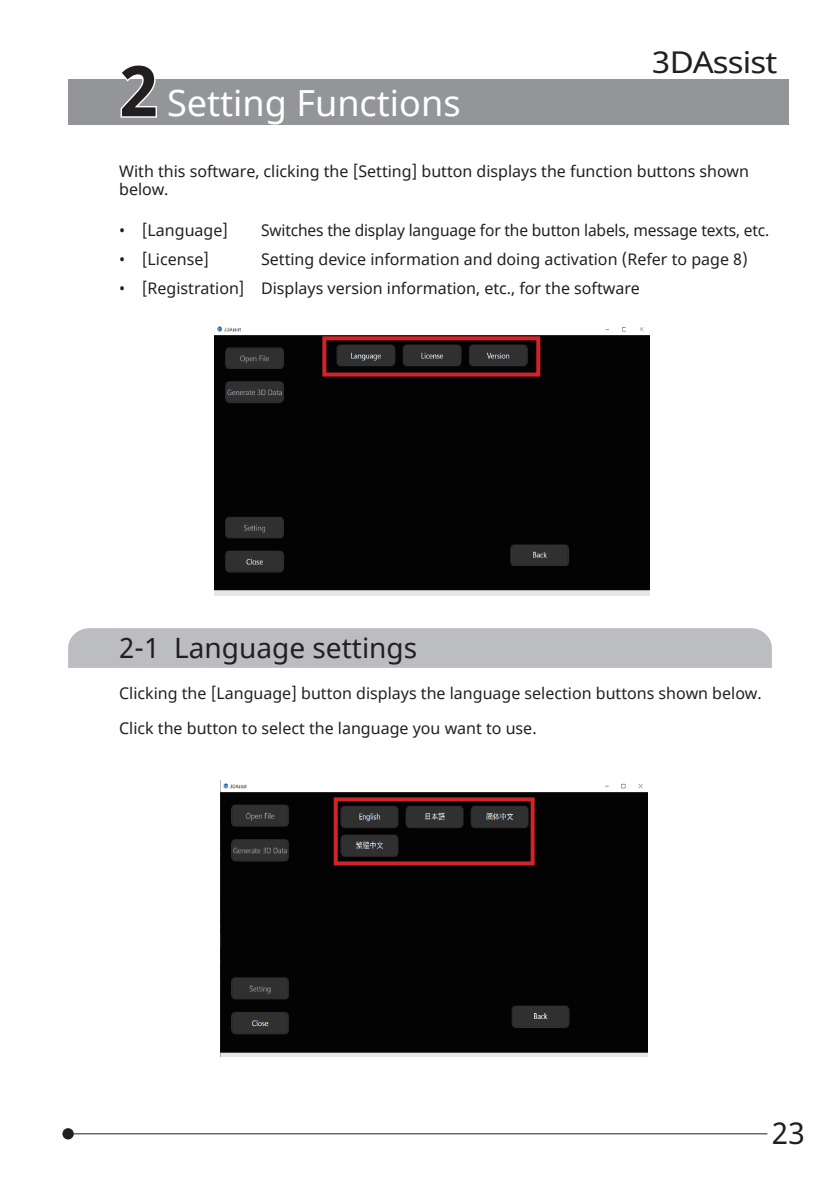
<style>
.page{position:relative;width:840px;height:1191px;background:#fff}
.page>*{position:absolute;margin:0;border:0;box-sizing:border-box;transform-origin:0 0}
.t1{font:36px "Noto Sans";color:#fff}
.t2{font:30px "Noto Sans";letter-spacing:-.025em;color:#231f20;scale:1.1 1}
.t3{font:30px "Noto Sans";letter-spacing:-.025em;color:#231f20}
.t4{font:28px "Noto Sans";color:#231f20}
.t5{font:16px/18px "Noto Sans";color:#231f20}
.s1{font-weight:700;font-size:70px}
</style>
<div class="page">
<div style="left:62px;top:1128px;width:12px;height:11px;background:#231f20;border-radius:50%"></div>
<hr style="left:68px;top:1133px;width:699px;height:1px;background:#231f20">
<div style="left:68px;top:79px;width:720px;height:46px;background:#939598"></div>
<img style="left:214px;top:326px;width:435px;height:269px">
<div style="left:322px;top:336px;width:218px;height:40px;border:4px solid #d1232a"></div>
<div style="left:68px;top:628px;width:703px;height:40px;background:#bcbdc0"></div>
<img style="left:221px;top:783px;width:425px;height:273px">
<div style="left:333px;top:797px;width:201px;height:68px;border:4px solid #d1232a"></div>
<h2 class="t2" style="left:652px;top:42px;width:115px">3DAssist</h2>
<h1 class="t1" style="left:119px;top:79px;width:343px"><span class="s1">2</span> Setting Functions</h1>
<p class="t5" style="left:119px;top:163px;width:631px">With this software, clicking the [Setting] button displays the function buttons shown below.</p>
<p class="t5" style="left:119px;top:221px;width:110px">• [Language]</p>
<p class="t5" style="left:261px;top:221px;width:509px">Switches the display language for the button labels, message texts, etc.</p>
<p class="t5" style="left:119px;top:251px;width:91px">• [License]</p>
<p class="t5" style="left:261px;top:251px;width:488px">Setting device information and doing activation (Refer to page 8)</p>
<p class="t5" style="left:119px;top:280px;width:522px">• [Registration] Displays version information, etc., for the software</p>
<h3 class="t4" style="left:119px;top:629px;width:299px">2-1 Language settings</h3>
<p class="t5" style="left:119px;top:676px;width:643px;line-height:34.6px">Clicking the [Language] button displays the language selection buttons shown below.<br>Click the button to select the language you want to use.</p>
<h2 class="t3" style="left:771px;top:1112px;width:35px">23</h2>
</div>
